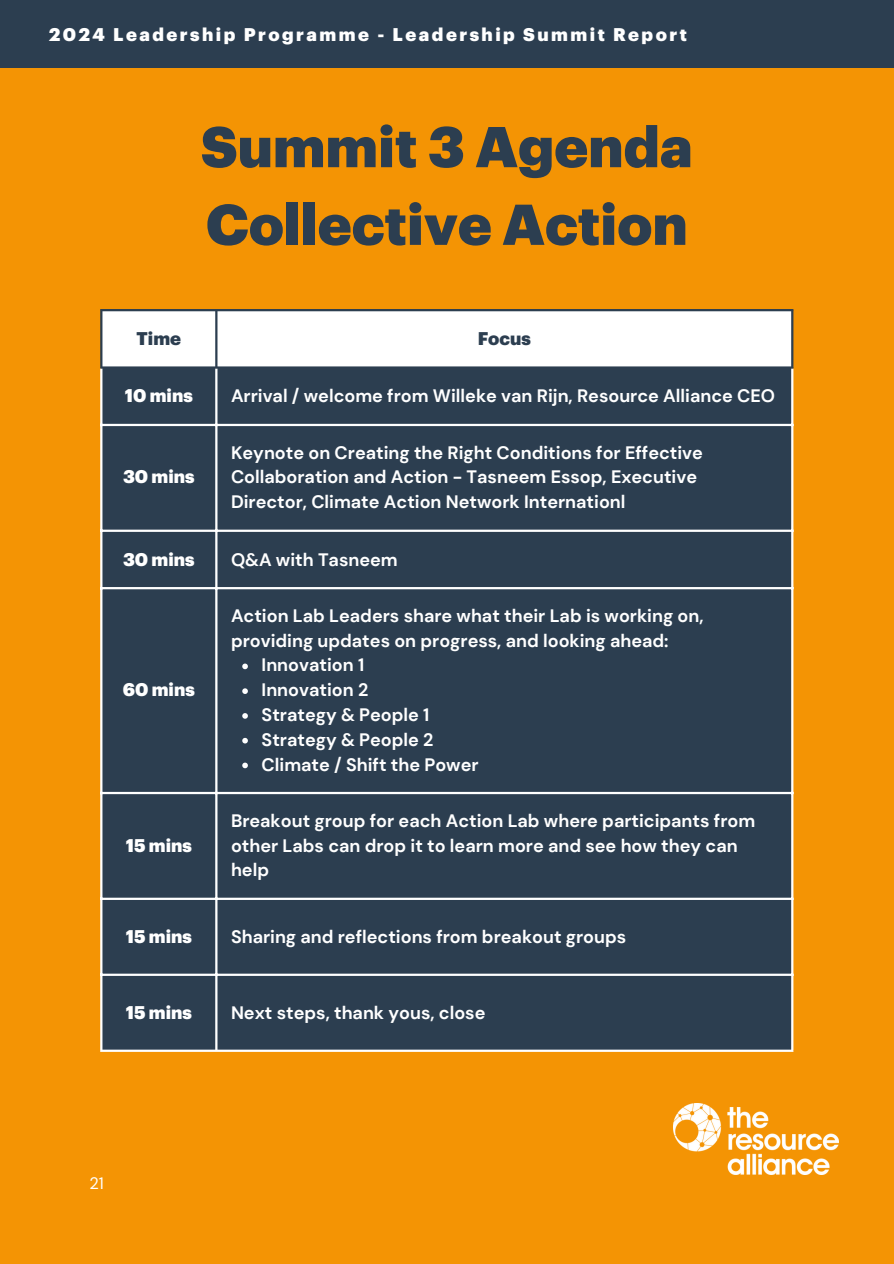
<style>
.page{position:relative;width:894px;height:1264px;background:#fff}
.page>*{position:absolute;margin:0;border:0;box-sizing:border-box;transform-origin:0 0}
.t1{font:900 56.25px/77.7px "Graphik";color:#2c3e50}
.t2{font:700 18px/24.8px "DM Sans";color:#fff}
.t3{font:900 18px "Graphik";letter-spacing:.135em;color:#fff}
.t4{font:900 18px "Graphik";color:#2c3e50}
.t5{font:16.5px "DM Sans";color:#fff}
</style>
<div class="page">
<div style="left:0;top:0;width:893px;height:1263px;background:#f49404"></div>
<img style="left:673px;top:1103px;width:165px;height:71px">
<div style="left:102px;top:311px;width:689px;height:55px;background:#fff"></div>
<div style="left:102px;top:369px;width:689px;height:680px;background:#2c3e50"></div>
<svg style="left:242px;top:663px;width:6px;height:6px"></svg>
<svg style="left:242px;top:688px;width:6px;height:6px"></svg>
<svg style="left:242px;top:713px;width:6px;height:5px"></svg>
<svg style="left:242px;top:738px;width:6px;height:5px"></svg>
<svg style="left:242px;top:762px;width:6px;height:6px"></svg>
<hr style="left:100px;top:311px;width:2px;height:55px;background:#2c3e50">
<hr style="left:215px;top:311px;width:2px;height:55px;background:#2c3e50">
<hr style="left:791px;top:311px;width:2px;height:55px;background:#2c3e50">
<hr style="left:100px;top:309px;width:693px;height:2px;background:#2c3e50">
<hr style="left:100px;top:366px;width:693px;height:3px;background:#2c3e50">
<hr style="left:100px;top:369px;width:2px;height:680px;background:#fff">
<hr style="left:215px;top:369px;width:2px;height:680px;background:#fff">
<hr style="left:791px;top:369px;width:2px;height:680px;background:#fff">
<hr style="left:100px;top:424px;width:693px;height:2px;background:#fff">
<hr style="left:100px;top:529px;width:693px;height:3px;background:#fff">
<hr style="left:100px;top:587px;width:693px;height:2px;background:#fff">
<hr style="left:100px;top:792px;width:693px;height:2px;background:#fff">
<hr style="left:100px;top:897px;width:693px;height:3px;background:#fff">
<hr style="left:100px;top:973px;width:693px;height:2px;background:#fff">
<hr style="left:100px;top:1049px;width:693px;height:2px;background:#fff">
<div style="left:0;top:0;width:893px;height:68px;background:#2c3e50"></div>
<p class="t3" style="left:49px;top:26px;width:639px">2024 Leadership Programme - Leadership Summit Report</p>
<p class="t1" style="left:201px;top:110px;width:493px">Summit 3 Agenda<br>Collective Action</p>
<h2 class="t4" style="left:137px;top:330px;width:46px">Time</h2>
<h1 class="t4" style="left:477px;top:330px;width:55px">Focus</h1>
<p class="t3" style="left:125px;top:387px;width:69px">10 mins</p>
<p class="t2" style="left:231px;top:384px;width:545px">Arrival / welcome from Willeke van Rijn, Resource Alliance CEO</p>
<p class="t3" style="left:123px;top:468px;width:73px">30 mins</p>
<p class="t2" style="left:231px;top:440px;width:473px">Keynote on Creating the Right Conditions for Effective<br>Collaboration and Action - Tasneem Essop, Executive<br>Director, Climate Action Network Internationl</p>
<p class="t3" style="left:123px;top:551px;width:73px">30 mins</p>
<p class="t2" style="left:231px;top:547px;width:168px">Q&amp;A with Tasneem</p>
<p class="t3" style="left:123px;top:681px;width:73px">60 mins</p>
<p class="t3" style="left:126px;top:836px;width:68px">15 mins</p>
<p class="t2" style="left:231px;top:603px;width:474px">Action Lab Leaders share what their Lab is working on, providing updates on progress, and looking ahead:</p>
<p class="t2" style="left:261px;top:653px;width:104px">Innovation 1</p>
<p class="t2" style="left:261px;top:677px;width:108px">Innovation 2</p>
<p class="t2" style="left:261px;top:702px;width:169px">Strategy &amp; People 1</p>
<p class="t2" style="left:261px;top:727px;width:173px">Strategy &amp; People 2</p>
<p class="t2" style="left:261px;top:752px;width:218px">Climate / Shift the Power</p>
<p class="t2" style="left:231px;top:808px;width:525px">Breakout group for each Action Lab where participants from other Labs can drop it to learn more and see how they can help</p>
<p class="t3" style="left:126px;top:927px;width:68px">15 mins</p>
<p class="t2" style="left:231px;top:924px;width:397px">Sharing and reflections from breakout groups</p>
<p class="t3" style="left:126px;top:1003px;width:68px">15 mins</p>
<p class="t2" style="left:231px;top:1000px;width:256px">Next steps, thank yous, close</p>
<p class="t5" style="left:89px;top:1172px;width:16px">21</p>
</div>
